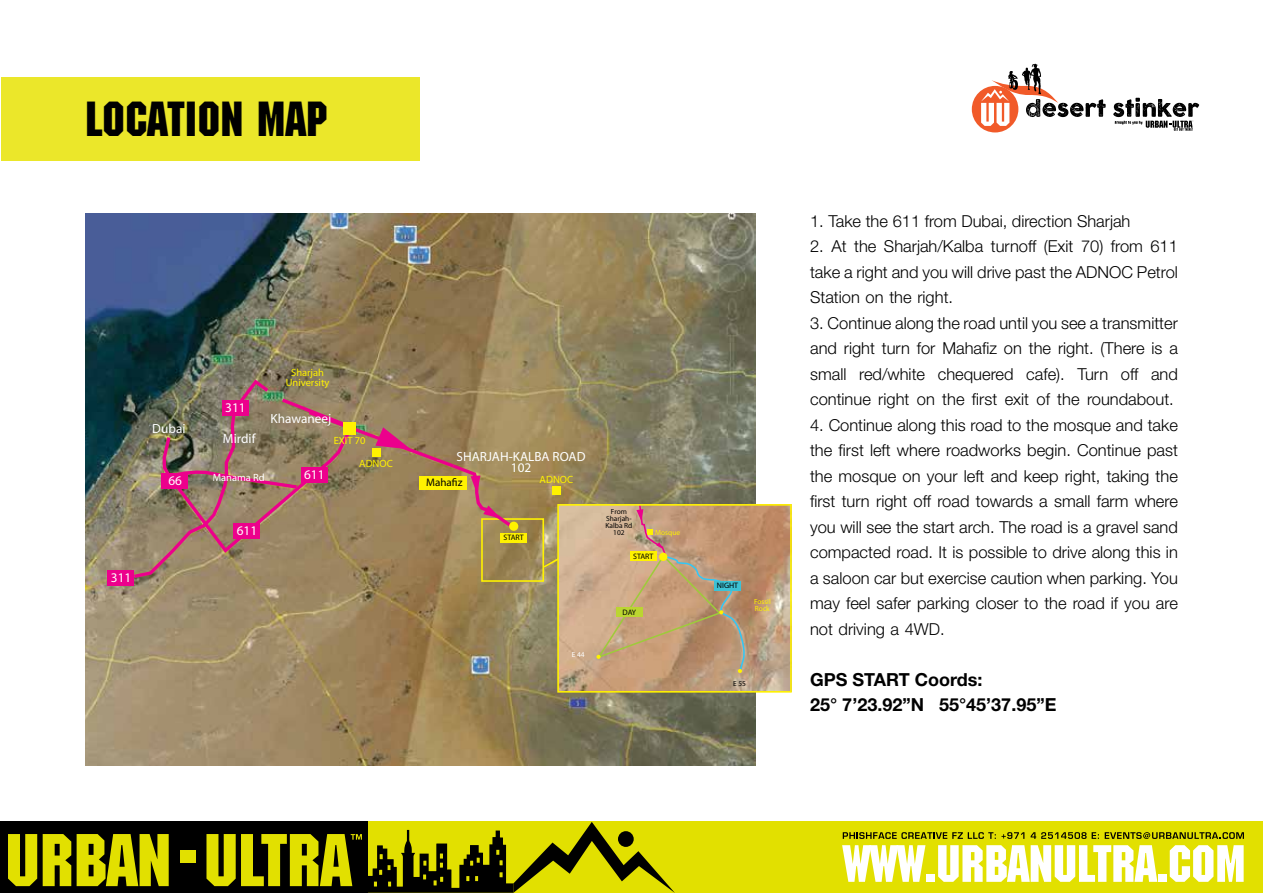
<style>
.page{position:relative;width:1263px;height:893px;background:#fff}
.page>*{position:absolute;margin:0;border:0;box-sizing:border-box;transform-origin:0 0}
.t1{font:48px "Machine";color:#000}
.t2{font:700 18px/25.5px "Helvetica Neue";color:#000}
.t3{font:300 16.5px/25.5px "Helvetica Neue";color:#000;text-align:justify}
.t4{font:13.2px/11.1px "Myriad Pro";color:#fff;text-align:center}
.t5{font:11.1px "Myriad Pro";color:#000}
.t6{font:10.5px/9.9px "Myriad Pro";color:#fff200;text-align:center}
.t7{font:10.5px "Myriad Pro";color:#fff}
.t8{font:7.95px "Myriad Pro";color:#000}
.t9{font:7.35px/7.1px "Myriad Pro";color:#000;text-align:center}
.t10{font:7.35px/7.1px "Myriad Pro";color:#fff200}
.t11{font:7.35px "Myriad Pro";color:#fff}
</style>
<div class="page">
<div style="left:367px;top:821px;width:896px;height:72px;background:#e2e000"></div>
<div style="left:0;top:821px;width:367px;height:72px;background:#000"></div>
<svg style="left:842px;top:845px;width:83px;height:37px"></svg>
<div style="left:926px;top:875px;width:9px;height:7px;background:#fff"></div>
<svg style="left:938px;top:845px;width:219px;height:37px"></svg>
<div style="left:1158px;top:875px;width:8px;height:7px;background:#fff"></div>
<svg style="left:1170px;top:845px;width:73px;height:37px"></svg>
<svg style="left:843px;top:832px;width:181px;height:7px"></svg>
<svg style="left:1031px;top:832px;width:68px;height:7px"></svg>
<svg style="left:1105px;top:832px;width:139px;height:7px"></svg>
<svg style="left:8px;top:834px;width:29px;height:52px"></svg>
<svg style="left:43px;top:834px;width:28px;height:52px"></svg>
<svg style="left:77px;top:834px;width:92px;height:52px"></svg>
<div style="left:180px;top:850px;width:15px;height:13px;background:#e2e000"></div>
<svg style="left:206px;top:822px;width:469px;height:71px"></svg>
<div style="left:972px;top:86px;width:46px;height:46px;background:#f15a29;border-radius:50%"></div>
<svg style="left:1113px;top:98px;width:86px;height:33px"></svg>
<svg style="left:981px;top:64px;width:125px;height:62px"></svg>
<div style="left:1px;top:77px;width:418px;height:83px;background:#ebe72a"></div>
<img style="left:85px;top:214px;width:670px;height:551px">
<div style="left:108px;top:570px;width:26px;height:15px;background:#ec008c"></div>
<div style="left:552px;top:486px;width:9px;height:9px;background:#fff200"></div>
<div style="left:481px;top:518px;width:63px;height:64px;border:2px solid #fff200"></div>
<svg style="left:542px;top:547px;width:15px;height:22px"></svg>
<svg style="left:130px;top:377px;width:389px;height:203px;background:#987a60"></svg>
<div style="left:509px;top:522px;width:9px;height:9px;background:#fff200;border-radius:50%"></div>
<img style="left:560px;top:507px;width:229px;height:183px">
<svg style="left:596px;top:503px;width:152px;height:170px;background:#c19d7a"></svg>
<div style="left:557px;top:504px;width:235px;height:189px;border:2px solid #fff200"></div>
<div style="left:630px;top:551px;width:27px;height:10px;background:#fff200"></div>
<div style="left:616px;top:607px;width:27px;height:10px;background:#bbd531"></div>
<div style="left:714px;top:581px;width:27px;height:10px;background:#3dc2d5"></div>
<div style="left:500px;top:533px;width:27px;height:9px;background:#fff200"></div>
<h1 class="t1" style="left:85px;top:91px;width:243px">LOCATION MAP</h1>
<p class="t4" style="left:152px;top:423px;width:35px">Dubai</p>
<p class="t4" style="left:168px;top:476px;width:15px">66</p>
<p class="t4" style="left:111px;top:572px;width:22px">311</p>
<p class="t4" style="left:225px;top:402px;width:22px">311</p>
<p class="t4" style="left:223px;top:434px;width:34px">Mirdif</p>
<p class="t6" style="left:286px;top:368px;width:45px">Sharjah<br>University</p>
<p class="t4" style="left:271px;top:413px;width:62px">Khawaneej</p>
<p class="t6" style="left:334px;top:436px;width:33px">EXIT 70</p>
<p class="t6" style="left:359px;top:459px;width:35px">ADNOC</p>
<p class="t7" style="left:213px;top:472px;width:54px">Manama Rd</p>
<p class="t4" style="left:237px;top:526px;width:22px">611</p>
<p class="t4" style="left:304px;top:469px;width:22px">611</p>
<p class="t4" style="left:457px;top:452px;width:130px">SHARJAH-KALBA ROAD<br>102</p>
<p class="t5" style="left:426px;top:477px;width:38px">Mahafiz</p>
<p class="t6" style="left:540px;top:475px;width:35px">ADNOC</p>
<p class="t8" style="left:504px;top:533px;width:22px">START</p>
<p class="t11" style="left:572px;top:651px;width:14px">E 44</p>
<p class="t9" style="left:605px;top:508px;width:28px">From<br>Sharjah-<br>Kalba Rd<br>102</p>
<p class="t10" style="left:655px;top:529px;width:26px">Mosque</p>
<p class="t8" style="left:633px;top:552px;width:22px">START</p>
<p class="t8" style="left:622px;top:608px;width:15px">DAY</p>
<p class="t8" style="left:717px;top:582px;width:23px">NIGHT</p>
<p class="t10" style="left:754px;top:598px;width:18px">Fossil<br>Rock</p>
<p class="t9" style="left:733px;top:680px;width:14px">E 55</p>
<p class="t3" style="left:810px;top:208px;width:322px">1. Take the 611 from Dubai, direction Sharjah</p>
<p class="t3" style="left:810px;top:233px;width:369px">2. At the Sharjah/Kalba turnoff (Exit 70) from 611 take a right and you will drive past the ADNOC Petrol Station on the right.</p>
<p class="t3" style="left:810px;top:310px;width:369px">3. Continue along the road until you see a transmitter and right turn for Mahafiz on the right. (There is a small red/white chequered cafe). Turn off and continue right on the first exit of the roundabout.</p>
<p class="t3" style="left:810px;top:412px;width:369px">4. Continue along this road to the mosque and take the first left where roadworks begin. Continue past the mosque on your left and keep right, taking the first turn right off road towards a small farm where you will see the start arch. The road is a gravel sand compacted road. It is possible to drive along this in a saloon car but exercise caution when parking. You may feel safer parking closer to the road if you are not driving a 4WD.</p>
<p class="t2" style="left:810px;top:666px;width:248px">GPS START Coords:<br>25° 7’23.92”N 55°45’37.95”E</p>
</div>
